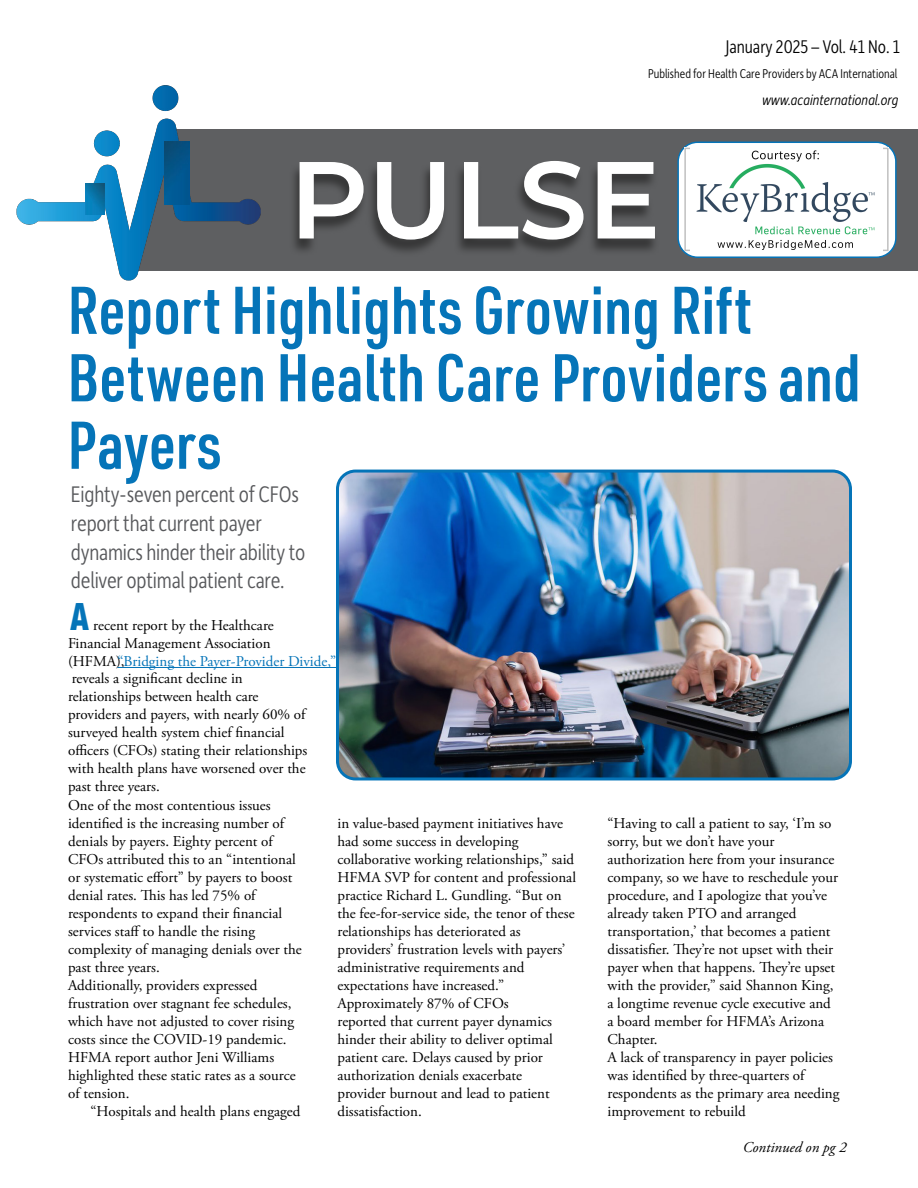
<style>
.page{position:relative;width:918px;height:1188px;background:#fff}
.page>*{position:absolute;margin:0;border:0;box-sizing:border-box;transform-origin:0 0}
.t1{font:600 114.9px "Montserrat";letter-spacing:-.005em;color:#fff}
.t2{font:600 109.2px "Montserrat";color:#fff}
.t3{font:600 66px/67.5px "URWDIN Cond";color:#0574b8}
.t4{font:40.35px "Proxima Nova Ex Cn Extrabld";color:#0574b8}
.t5{font:300 24px/28.8px "Depot New Condensed";letter-spacing:-.01em;color:#57585b}
.t6{font:300 19.5px "Depot New Condensed";color:#000}
.t7{font:italic 300 15.75px "Depot New Condensed";color:#000}
.t8{font:15px/18px "Adobe Garamond Pro";color:#000}
.t9{font:15px "Adobe Garamond Pro";color:#0574b8}
.t10{font:italic 15px "Adobe Garamond Pro";color:#000}
.t11{font:300 13.5px "Depot New Condensed";color:#000}
.s1{color:#000}
</style>
<div class="page">
<hr style="left:118px;top:667px;width:218px;height:1px;background:#0574b8">
<img style="left:337px;top:471px;width:514px;height:308px">
<div style="left:336px;top:470px;width:516px;height:310px;border:3px solid #0574b8;border-radius:18px"></div>
<img style="left:16px;top:86px;width:163px;height:195px">
<img style="left:86px;top:184px;width:19px;height:31px">
<svg style="left:125px;top:129px;width:793px;height:142px;fill:#5e5f61"></svg>
<svg style="left:86px;top:202px;width:4px;height:5px"></svg>
<img style="left:288px;top:163px;width:371px;height:95px">
<div style="left:678px;top:142px;width:218px;height:115px;background:#fff;border-radius:19px"></div>
<div style="left:677px;top:142px;width:220px;height:116px;border:2px solid #0574b8;border-radius:19px"></div>
<div style="left:684px;top:148px;width:205px;height:103px;border:2px solid #c0c0c0"></div>
<img style="left:690px;top:148px;width:193px;height:103px">
<h3 class="t6" style="left:726px;top:34px;width:176px">January 2025 – Vol. 41 No. 1</h3>
<p class="t11" style="left:648px;top:65px;width:251px">Published for Health Care Providers by ACA International</p>
<h1 class="t1" style="left:291px;top:93px;width:392px">PULSE</h1>
<h2 class="t2" style="left:289px;top:122px;width:373px">PULSE</h2>
<p class="t7" style="left:762px;top:89px;width:138px">www.acainternational.org</p>
<h3 class="t3" style="left:68px;top:274px;width:795px">Report Highlights Growing Rift<br>Between Health Care Providers and<br>Payers</h3>
<h3 class="t5" style="left:71px;top:479px;width:236px">Eighty-seven percent of CFOs report that current payer dynamics hinder their ability to deliver optimal patient care.</h3>
<h3 class="t4" style="left:70px;top:587px;width:20px">A</h3>
<p class="t8" style="left:93px;top:617px;width:182px">recent report by the Healthcare</p>
<p class="t8" style="left:68px;top:635px;width:204px">Financial Management Association</p>
<p class="t9" style="left:68px;top:652px;width:270px"><span class="s1">(HFMA),</span> “Bridging the Payer-Provider Divide,”</p>
<p class="t8" style="left:72px;top:669px;width:172px">reveals a significant decline in</p>
<p class="t8" style="left:68px;top:687px;width:192px">relationships between health care</p>
<p class="t8" style="left:68px;top:705px;width:239px">providers and payers, with nearly 60% of</p>
<p class="t8" style="left:68px;top:723px;width:218px">surveyed health system chief financial</p>
<p class="t8" style="left:68px;top:741px;width:241px">officers (CFOs) stating their relationships</p>
<p class="t8" style="left:68px;top:759px;width:239px">with health plans have worsened over the</p>
<p class="t8" style="left:68px;top:777px;width:93px">past three years.</p>
<p class="t8" style="left:68px;top:797px;width:204px">One of the most contentious issues</p>
<p class="t8" style="left:68px;top:815px;width:218px">identified is the increasing number of</p>
<p class="t8" style="left:68px;top:833px;width:206px">denials by payers. Eighty percent of</p>
<p class="t8" style="left:68px;top:851px;width:229px">CFOs attributed this to an “intentional</p>
<p class="t8" style="left:68px;top:869px;width:226px">or systematic effort” by payers to boost</p>
<p class="t8" style="left:68px;top:887px;width:189px">denial rates. This has led 75% of</p>
<p class="t8" style="left:68px;top:905px;width:216px">respondents to expand their financial</p>
<p class="t8" style="left:68px;top:923px;width:188px">services staff to handle the rising</p>
<p class="t8" style="left:68px;top:941px;width:235px">complexity of managing denials over the</p>
<p class="t8" style="left:68px;top:959px;width:93px">past three years.</p>
<p class="t8" style="left:68px;top:977px;width:191px">Additionally, providers expressed</p>
<p class="t8" style="left:68px;top:995px;width:225px">frustration over stagnant fee schedules,</p>
<p class="t8" style="left:68px;top:1013px;width:228px">which have not adjusted to cover rising</p>
<p class="t8" style="left:68px;top:1031px;width:220px">costs since the COVID-19 pandemic.</p>
<p class="t8" style="left:68px;top:1049px;width:208px">HFMA report author Jeni Williams</p>
<p class="t8" style="left:68px;top:1067px;width:229px">highlighted these static rates as a source</p>
<p class="t8" style="left:68px;top:1085px;width:63px">of tension.</p>
<p class="t8" style="left:91px;top:1103px;width:211px">“Hospitals and health plans engaged</p>
<p class="t8" style="left:338px;top:815px;width:240px">in value-based payment initiatives have had some success in developing collaborative working relationships,” said HFMA SVP for content and professional practice Richard L. Gundling. “But on the fee-for-service side, the tenor of these relationships has deteriorated as providers’ frustration levels with payers’ administrative requirements and expectations have increased.” Approximately 87% of CFOs<br>reported that current payer dynamics hinder their ability to deliver optimal patient care. Delays caused by prior authorization denials exacerbate<br>provider burnout and lead to patient dissatisfaction.</p>
<p class="t8" style="left:608px;top:815px;width:234px">“Having to call a patient to say, ‘I’m so sorry, but we don’t have your authorization here from your insurance company, so we have to reschedule your procedure, and I apologize that you’ve already taken PTO and arranged transportation,’ that becomes a patient dissatisfier. They’re not upset with their payer when that happens. They’re upset with the provider,” said Shannon King, a longtime revenue cycle executive and a board member for HFMA’s Arizona Chapter.<br>A lack of transparency in payer policies was identified by three-quarters of respondents as the primary area needing improvement to rebuild</p>
<p class="t10" style="left:743px;top:1138px;width:105px">Continued on pg 2</p>
</div>
